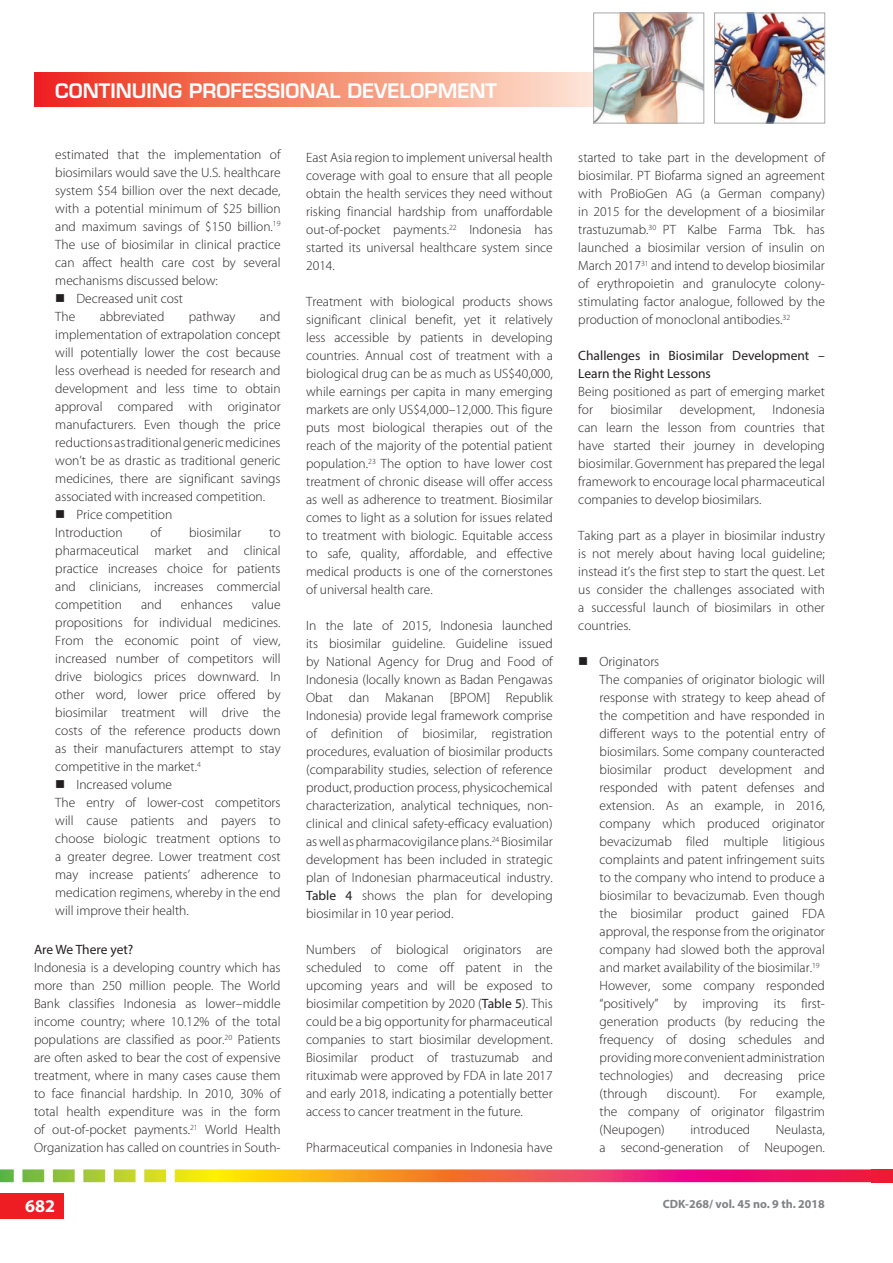
<style>
.page{position:relative;width:893px;height:1263px;background:#fff}
.page>*{position:absolute;margin:0;border:0;box-sizing:border-box;transform-origin:0 0}
.t1{font:600 19.5px "Eurostile LT Std";color:#fff}
.t2{font:700 18px "Myriad Pro";color:#fff}
.t3{font:300 13.5px/18px "Myriad Pro";color:#231f20;text-align:justify}
.t4{font:13.5px/18px "Myriad Pro";color:#231f20}
.t5{font:700 12px "Myriad Pro";color:#808285}
.s1{font-weight:400}
</style>
<div class="page">
<div style="left:0;top:1193px;width:64px;height:25px;background:#ee1d23"></div>
<svg style="left:0;top:1169px;width:893px;height:13px;background:#e87d50"></svg>
<div style="left:34px;top:72px;width:619px;height:35px;background:linear-gradient(to right,#ed2b16,#fffde3)"></div>
<img style="left:716px;top:15px;width:107px;height:106px">
<div style="left:714px;top:13px;width:111px;height:110px;border:1px solid #a8a9ad"></div>
<img style="left:595px;top:15px;width:107px;height:106px">
<div style="left:593px;top:13px;width:111px;height:110px;border:1px solid #a8a9ad"></div>
<h1 class="t1" style="left:55px;top:79px;width:443px">CONTINUING PROFESSIONAL DEVELOPMENT</h1>
<p class="t3" style="left:55px;top:146px;width:227px">estimated that the implementation of</p>
<p class="t3" style="left:55px;top:164px;width:227px">biosimilars would save the U.S. healthcare</p>
<p class="t3" style="left:55px;top:182px;width:227px">system $54 billion over the next decade,</p>
<p class="t3" style="left:55px;top:200px;width:227px">with a potential minimum of $25 billion</p>
<p class="t3" style="left:55px;top:218px;width:227px">and maximum savings of $150 billion.<sup>19</sup></p>
<p class="t3" style="left:55px;top:236px;width:227px">The use of biosimilar in clinical practice</p>
<p class="t3" style="left:55px;top:254px;width:227px">can affect health care cost by several</p>
<p class="t3" style="left:55px;top:272px;width:164px">mechanisms discussed below:</p>
<p class="t3" style="left:77px;top:290px;width:108px">Decreased unit cost</p>
<p class="t3" style="left:55px;top:308px;width:22px">The</p>
<p class="t3" style="left:100px;top:308px;width:66px">abbreviated</p>
<p class="t3" style="left:189px;top:308px;width:48px">pathway</p>
<p class="t3" style="left:260px;top:308px;width:22px">and</p>
<p class="t3" style="left:55px;top:326px;width:227px">implementation of extrapolation concept</p>
<p class="t3" style="left:55px;top:344px;width:227px">will potentially lower the cost because</p>
<p class="t3" style="left:55px;top:362px;width:227px">less overhead is needed for research and</p>
<p class="t3" style="left:55px;top:380px;width:227px">development and less time to obtain</p>
<p class="t3" style="left:55px;top:398px;width:227px">approval compared with originator</p>
<p class="t3" style="left:55px;top:416px;width:227px">manufacturers. Even though the price</p>
<p class="t3" style="left:55px;top:434px;width:227px">reductions as traditional generic medicines</p>
<p class="t3" style="left:55px;top:452px;width:227px">won’t be as drastic as traditional generic</p>
<p class="t3" style="left:55px;top:470px;width:227px">medicines, there are significant savings</p>
<p class="t3" style="left:55px;top:488px;width:211px">associated with increased competition.</p>
<p class="t3" style="left:77px;top:506px;width:97px">Price competition</p>
<p class="t3" style="left:55px;top:524px;width:69px">Introduction</p>
<p class="t3" style="left:151px;top:524px;width:12px">of</p>
<p class="t3" style="left:189px;top:524px;width:54px">biosimilar</p>
<p class="t3" style="left:55px;top:524px;width:227px;text-indent:214px">to pharmaceutical market and clinical practice increases choice for patients and clinicians, increases commercial competition</p>
<p class="t3" style="left:141px;top:596px;width:22px">and</p>
<p class="t3" style="left:181px;top:596px;width:53px">enhances</p>
<p class="t3" style="left:252px;top:596px;width:30px">value</p>
<p class="t3" style="left:55px;top:614px;width:227px">propositions for individual medicines.</p>
<p class="t3" style="left:55px;top:632px;width:227px">From the economic point of view,</p>
<p class="t3" style="left:55px;top:650px;width:227px">increased number of competitors will</p>
<p class="t3" style="left:55px;top:668px;width:227px">drive biologics prices downward. In</p>
<p class="t3" style="left:55px;top:686px;width:227px">other word, lower price offered by</p>
<p class="t3" style="left:55px;top:704px;width:227px">biosimilar treatment will drive the</p>
<p class="t3" style="left:55px;top:722px;width:227px">costs of the reference products down</p>
<p class="t3" style="left:55px;top:740px;width:227px">as their manufacturers attempt to stay</p>
<p class="t3" style="left:55px;top:758px;width:147px">competitive in the market.<sup>4</sup></p>
<p class="t3" style="left:77px;top:776px;width:97px">Increased volume</p>
<p class="t3" style="left:55px;top:794px;width:227px">The entry of lower-cost competitors</p>
<p class="t3" style="left:55px;top:812px;width:227px">will cause patients and payers to</p>
<p class="t3" style="left:55px;top:830px;width:227px">choose biologic treatment options to</p>
<p class="t3" style="left:55px;top:848px;width:227px">a greater degree. Lower treatment cost</p>
<p class="t3" style="left:55px;top:866px;width:227px">may increase patients’ adherence to</p>
<p class="t3" style="left:55px;top:884px;width:227px">medication regimens, whereby in the end</p>
<p class="t3" style="left:55px;top:902px;width:135px">will improve their health.</p>
<p class="t4" style="left:34px;top:940px;width:101px">Are We There yet?</p>
<p class="t3" style="left:34px;top:959px;width:248px">Indonesia is a developing country which has more than 250 million people. The World Bank classifies Indonesia as lower–middle income country; where 10.12% of the total populations are classified as poor.<sup>20</sup> Patients are often asked to bear the cost of expensive treatment, where in many cases cause them to face financial hardship. In 2010, 30% of total health expenditure was in the form of out-of-pocket payments.<sup>21</sup> World Health Organization has called on countries in South-</p>
<p class="t3" style="left:306px;top:149px;width:248px">East Asia region to implement universal health coverage with goal to ensure that all people obtain the health services they need without risking financial hardship from unaffordable out-of-pocket payments.<sup>22</sup> Indonesia has started its universal healthcare system since 2014.</p>
<p class="t3" style="left:306px;top:293px;width:248px">Treatment with biological products shows significant clinical benefit, yet it relatively less accessible by patients in developing countries. Annual cost of treatment with a biological drug can be as much as US$40,000, while earnings per capita in many emerging markets are only US$4,000–12,000. This figure puts most biological therapies out of the reach of the majority of the potential patient population.<sup>23</sup> The option to have lower cost treatment of chronic disease will offer access as well as adherence to treatment. Biosimilar comes to light as a solution for issues related to treatment with biologic. Equitable access to safe, quality, affordable, and effective medical products is one of the cornerstones of universal health care.</p>
<p class="t3" style="left:306px;top:617px;width:248px">In the late of 2015, Indonesia launched its biosimilar guideline. Guideline issued by National Agency for Drug and Food of Indonesia (locally known as Badan Pengawas Obat dan Makanan [BPOM] Republik Indonesia) provide legal framework comprise of definition of biosimilar, registration procedures, evaluation of biosimilar products (comparability studies, selection of reference product, production process, physicochemical characterization, analytical techniques, non&shy;clinical and clinical safety-efficacy evaluation) as well as pharmacovigilance plans.<sup>24</sup> Biosimilar development has been included in strategic plan of Indonesian pharmaceutical industry.<br><span class="s1">Table 4</span> shows the plan for developing biosimilar in 10 year period.</p>
<p class="t3" style="left:306px;top:941px;width:248px">Numbers of biological originators are scheduled to come off patent in the upcoming years and will be exposed to biosimilar competition by 2020 (<span class="s1">Table 5</span>). This could be a big opportunity for pharmaceutical companies to start biosimilar development.<br>Biosimilar product of trastuzumab and rituximab were approved by FDA in late 2017 and early 2018, indicating a potentially better access to cancer treatment in the future.</p>
<p class="t3" style="left:306px;top:1139px;width:248px">Pharmaceutical companies in Indonesia have</p>
<p class="t3" style="left:578px;top:149px;width:248px">started to take part in the development of biosimilar. PT Biofarma signed an agreement with ProBioGen AG (a German company) in 2015 for the development of a biosimilar trastuzumab.<sup>30</sup> PT Kalbe Farma Tbk. has launched a biosimilar version of insulin on March 2017<sup>31</sup> and intend to develop biosimilar of erythropoietin and granulocyte colony&shy;stimulating factor analogue, followed by the production of monoclonal antibodies.<sup>32</sup></p>
<p class="t4" style="left:578px;top:346px;width:248px">Challenges in Biosimilar Development –<br>Learn the Right Lessons</p>
<p class="t3" style="left:578px;top:383px;width:248px">Being positioned as part of emerging market for</p>
<p class="t3" style="left:578px;top:401px;width:248px;text-indent:194px">Indonesia can learn the lesson from countries that have started their journey in developing biosimilar. Government has prepared the legal framework to encourage local pharmaceutical companies to develop biosimilars.</p>
<p class="t3" style="left:578px;top:527px;width:248px">Taking part as a player in biosimilar industry is not merely about having local guideline; instead it’s the first step to start the quest. Let us consider the challenges associated with a successful launch of biosimilars in other countries.</p>
<p class="t3" style="left:600px;top:653px;width:227px;text-align:left">Originators<br>The companies of originator biologic will response with strategy to keep ahead of the competition and have responded in different ways to the potential entry of biosimilars. Some company counteracted biosimilar product development and responded with patent defenses and extension. As an example, in 2016, company which produced originator bevacizumab filed multiple litigious complaints and patent infringement suits to the company who intend to produce a biosimilar to bevacizumab. Even though the biosimilar product gained FDA approval, the response from the originator company had slowed both the approval and market availability of the biosimilar.<sup>19<br></sup>However, some company responded “positively” by improving its first&shy;generation products (by reducing the frequency of dosing schedules and providing more convenient administration technologies) and decreasing price (through</p>
<p class="t3" style="left:610px;top:401px;width:54px">biosimilar</p>
<p class="t3" style="left:680px;top:401px;width:77px">development,</p>
<p class="t3" style="left:600px;top:1085px;width:227px;text-indent:177px">example, the company of originator filgastrim (Neupogen)</p>
<p class="t3" style="left:667px;top:1085px;width:54px">discount).</p>
<p class="t3" style="left:739px;top:1085px;width:19px">For</p>
<p class="t3" style="left:600px;top:1121px;width:227px;text-align:right">Neulasta,<br>a second-generation of Neupogen.</p>
<p class="t3" style="left:690px;top:1121px;width:61px">introduced</p>
<h2 class="t2" style="left:25px;top:1194px;width:31px">682</h2>
<p class="t5" style="left:663px;top:1196px;width:164px">CDK-268/ vol. 45 no. 9 th. 2018</p>
</div>
